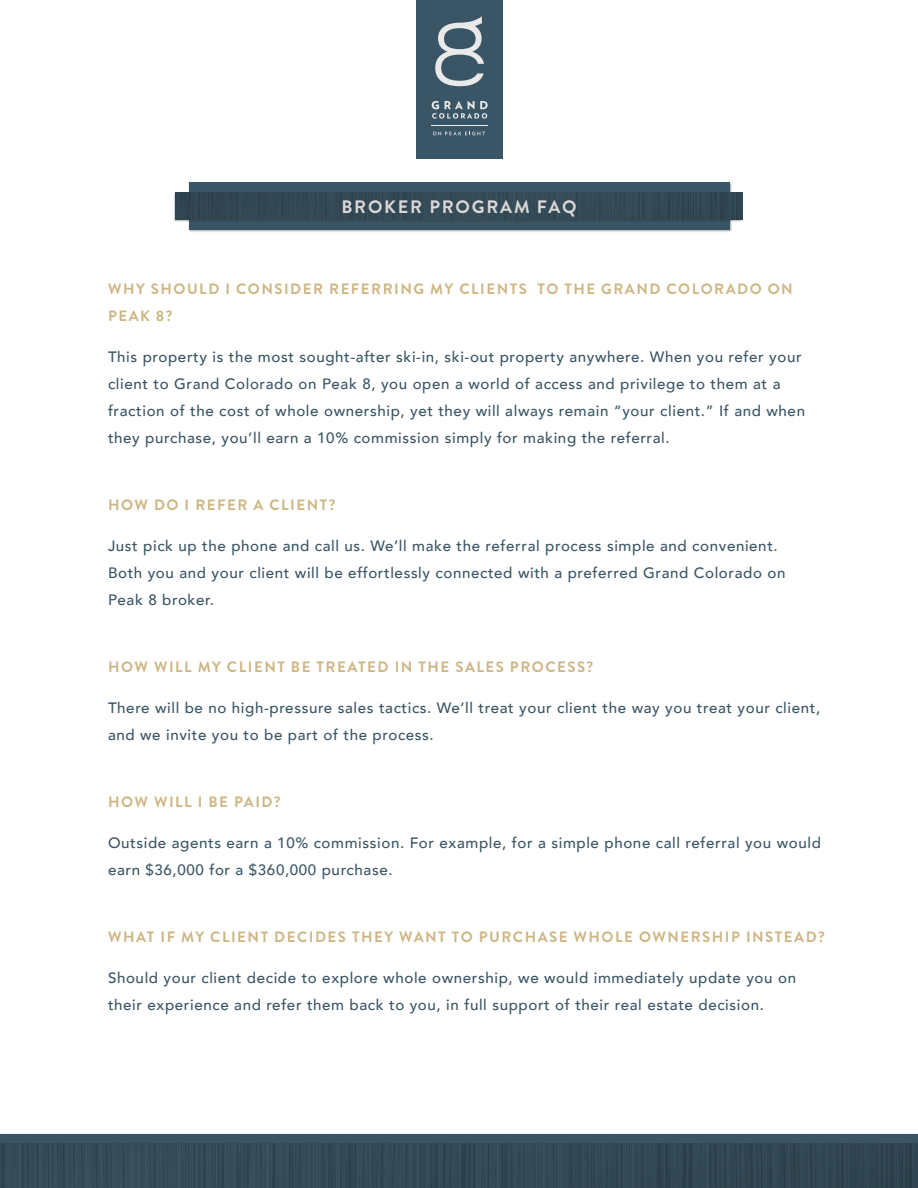
<style>
.page{position:relative;width:918px;height:1188px;background:#fff}
.page>*{position:absolute;margin:0;border:0;box-sizing:border-box;transform-origin:0 0}
.t1{font:700 18px "Brandon Grotesque";letter-spacing:.1em;color:#dcd8d7}
.t2{font:500 15px/27px "Avenir";letter-spacing:.04em;color:#3a5565}
.t3{font:700 15px/27px "Brandon Grotesque";letter-spacing:.1em;color:#cdb684}
</style>
<div class="page">
<div style="left:0;top:1134px;width:918px;height:54px;background:#3a5565"></div>
<img style="left:0;top:1144px;width:918px;height:44px">
<div style="left:189px;top:182px;width:543px;height:51px;background:#231f20;opacity:.41"></div>
<div style="left:189px;top:182px;width:540px;height:48px;background:#3a5565"></div>
<div style="left:174px;top:193px;width:568px;height:29px;background:#344753"></div>
<img style="left:176px;top:192px;width:566px;height:27px">
<div style="left:416px;top:0;width:87px;height:159px;background:#3a5565"></div>
<svg style="left:433px;top:132px;width:52px;height:3px"></svg>
<hr style="left:432px;top:125px;width:56px;height:1px;background:#e8e9e8">
<svg style="left:432px;top:16px;width:56px;height:103px"></svg>
<p class="t1" style="left:341px;top:194px;width:237px">BROKER PROGRAM FAQ</p>
<p class="t3" style="left:108px;top:276px;width:686px">WHY SHOULD I CONSIDER REFERRING MY CLIENTS TO THE GRAND COLORADO ON<br>PEAK 8?</p>
<p class="t2" style="left:108px;top:342px;width:699px">This property is the most sought-after ski-in, ski-out property anywhere. When you refer your client to Grand Colorado on Peak 8, you open a world of access and privilege to them at a fraction of the cost of whole ownership, yet they will always remain “your client.” If and when they purchase, you’ll earn a 10% commission simply for making the referral.</p>
<p class="t3" style="left:108px;top:492px;width:229px">HOW DO I REFER A CLIENT?</p>
<p class="t2" style="left:108px;top:531px;width:679px">Just pick up the phone and call us. We’ll make the referral process simple and convenient.<br>Both you and your client will be effortlessly connected with a preferred Grand Colorado on<br>Peak 8 broker.</p>
<p class="t3" style="left:108px;top:654px;width:487px">HOW WILL MY CLIENT BE TREATED IN THE SALES PROCESS?</p>
<p class="t2" style="left:108px;top:693px;width:714px">There will be no high-pressure sales tactics. We’ll treat your client the way you treat your client, and we invite you to be part of the process.</p>
<p class="t3" style="left:108px;top:789px;width:174px">HOW WILL I BE PAID?</p>
<p class="t2" style="left:108px;top:828px;width:715px">Outside agents earn a 10% commission. For example, for a simple phone call referral you would earn $36,000 for a $360,000 purchase.</p>
<p class="t3" style="left:108px;top:924px;width:718px">WHAT IF MY CLIENT DECIDES THEY WANT TO PURCHASE WHOLE OWNERSHIP INSTEAD?</p>
<p class="t2" style="left:108px;top:963px;width:690px">Should your client decide to explore whole ownership, we would immediately update you on their experience and refer them back to you, in full support of their real estate decision.</p>
</div>
